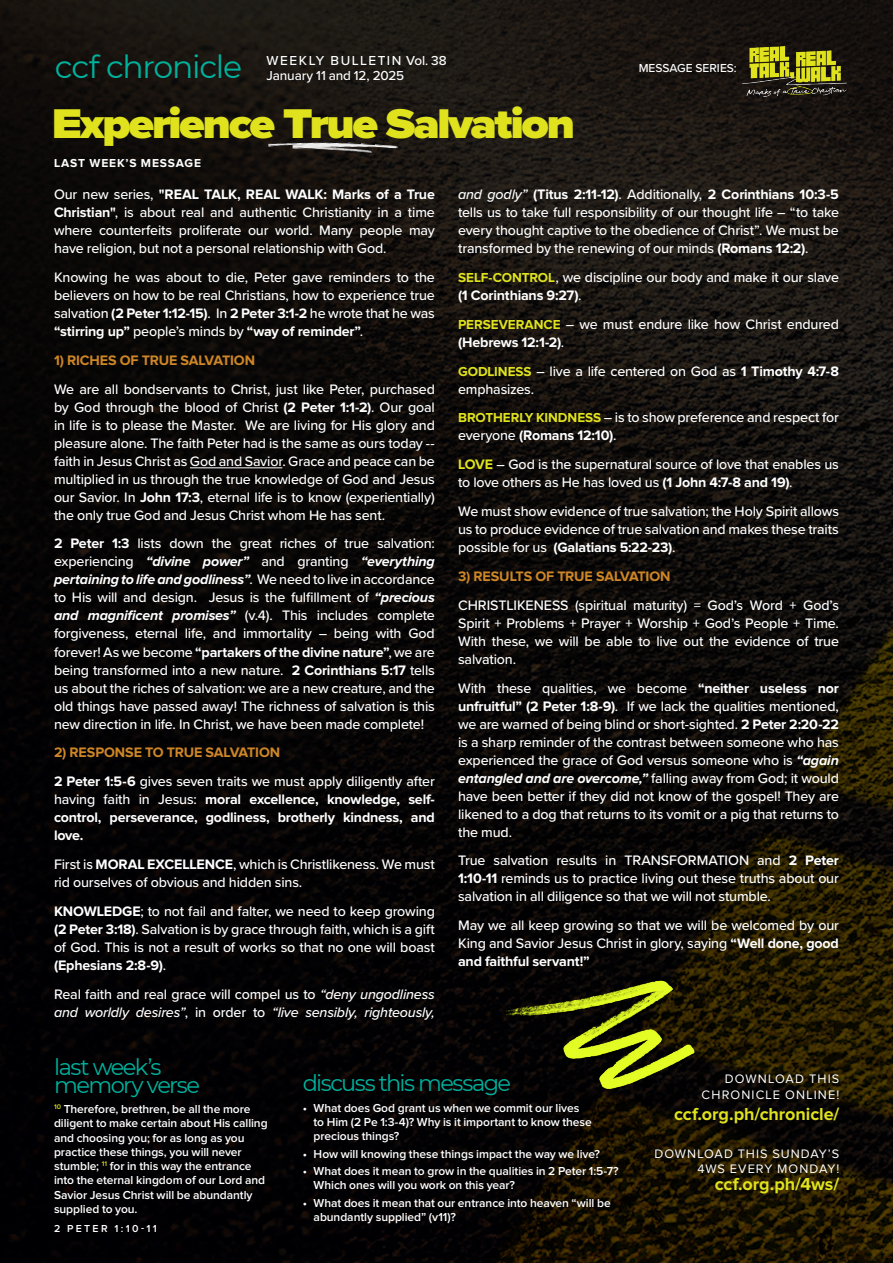
<style>
.page{position:relative;width:893px;height:1263px;background:#fff}
.page>*{position:absolute;margin:0;border:0;box-sizing:border-box;transform-origin:0 0}
.t1{font:900 43.05px "Proxima Nova Wide";letter-spacing:-.055em;color:#dfe21d}
.t2{font:31.5px "Montserrat";letter-spacing:-.04em;color:#00b29d}
.t3{font:22.5px/18px "Montserrat";letter-spacing:-.07em;color:#00b29d}
.Event_Description{font:700 18px "Proxima Nova";letter-spacing:-.005em;color:#dfe21d}
.t4{font:500 14.25px/18px "Proxima Nova";letter-spacing:-.015em;color:#fff;text-align:justify}
.t5{font:700 14.25px/18px "Proxima Nova";letter-spacing:-.015em;color:#fff;text-align:justify}
.t6{font:italic 500 14.25px/18px "Proxima Nova";letter-spacing:-.015em;color:#fff}
.t7{font:700 14.25px "Proxima Nova";letter-spacing:-.01em;color:#ce8626}
.t8{font:500 13.5px "Proxima Nova";letter-spacing:.11em;color:#fff}
.t9{font:500 13.5px "Proxima Nova";letter-spacing:-.005em;color:#fff}
.t10{font:12.75px/15.8px "Proxima Nova";letter-spacing:.08em;color:#fff;text-align:right}
.t11{font:600 12px/14.2px "Proxima Nova";letter-spacing:-.005em;color:#fff}
.t12{font:700 12px "Proxima Nova";letter-spacing:.075em;color:#fff}
.t13{font:500 12px "Proxima Nova";color:#fff}
.t14{font:600 10.5px "Proxima Nova";letter-spacing:.22em;color:#fff}
.s1{font-weight:700}
.s2{font-weight:700;font-style:italic}
.s3{font-weight:500}
.s4{font-style:normal}
.s5{font-style:italic}
.s6{font-weight:700;font-size:13.5px;color:#dfe21d}
.s7{font-weight:700;color:#dfe21d}
</style>
<div class="page">
<img style="left:0;top:0;width:893px;height:1263px">
<hr style="left:190px;top:467px;width:92px;height:1px;background:#fff">
<img style="left:742px;top:46px;width:104px;height:51px">
<img style="left:268px;top:136px;width:130px;height:20px">
<img style="left:496px;top:966px;width:210px;height:131px">
<p class="t2" style="left:55px;top:45px;width:189px">ccf chronicle</p>
<p class="t13" style="left:639px;top:59px;width:99px">MESSAGE SERIES:</p>
<p class="t8" style="left:267px;top:50px;width:182px">WEEKLY BULLETIN Vol. 38</p>
<p class="t9" style="left:267px;top:65px;width:139px">January 11 and 12, 2025</p>
<p class="t1" style="left:52px;top:91px;width:525px">Experience True Salvation</p>
<p class="t12" style="left:54px;top:158px;width:149px">LAST WEEK’S MESSAGE</p>
<p class="t4" style="left:54px;top:185px;width:382px">Our new series, <span class="s1">"REAL TALK, REAL WALK: Marks of a True Christian"</span>, is about real and authentic Christianity in a time where counterfeits proliferate our world. Many people may have religion, but not a personal relationship with God.</p>
<p class="t4" style="left:54px;top:268px;width:382px">Knowing he was about to die, Peter gave reminders to the believers on how to be real Christians, how to experience true salvation <span class="s1">(2 Peter 1:12-15)</span>. In <span class="s1">2 Peter 3:1-2</span> he wrote that he was <span class="s1">“stirring up”</span> people’s minds by <span class="s1">“way of reminder”</span>.</p>
<p class="t7" style="left:54px;top:354px;width:203px">1) RICHES OF TRUE SALVATION</p>
<p class="t4" style="left:54px;top:379px;width:382px">We are all bondservants to Christ, just like Peter, purchased by God through the blood of Christ <span class="s1">(2 Peter 1:1-2)</span>. Our goal in life is to please the Master. We are living for His glory and pleasure alone. The faith Peter had is the same as ours today -- faith in Jesus Christ as God and Savior. Grace and peace can be multiplied in us through the true knowledge of God and Jesus our Savior. In <span class="s1">John 17:3</span>, eternal life is to know (experientially) the only true God and Jesus Christ whom He has sent.</p>
<p class="t4" style="left:54px;top:534px;width:382px"><span class="s1">2 Peter 1:3</span> lists down the great riches of true salvation: experiencing <span class="s2">“divine power”</span> and granting <span class="s2">“everything pertaining to life and godliness”</span>. We need to live in accordance to His will and design. Jesus is the fulfillment of <span class="s2">“precious and magnificent promises”</span> (v.4). This includes complete forgiveness, eternal life, and immortality – being with God forever! As we become <span class="s1">“partakers of the divine nature”</span>, we are being transformed into a new nature. <span class="s1">2 Corinthians 5:17</span> tells us about the riches of salvation: we are a new creature, and the old things have passed away! The richness of salvation is this new direction in life. In Christ, we have been made complete!</p>
<p class="t7" style="left:54px;top:746px;width:228px">2) RESPONSE TO TRUE SALVATION</p>
<p class="t5" style="left:54px;top:773px;width:382px">2 Peter 1:5-6 <span class="s3">gives seven traits we must apply diligently after having faith in Jesus:</span> moral excellence, knowledge, self&shy;control, perseverance, godliness, brotherly kindness, and love.</p>
<p class="t4" style="left:54px;top:855px;width:382px">First is <span class="s1">MORAL EXCELLENCE</span>, which is Christlikeness. We must rid ourselves of obvious and hidden sins.</p>
<p class="t4" style="left:54px;top:901px;width:382px"><span class="s1">KNOWLEDGE</span>; to not fail and falter, we need to keep growing <span class="s1">(2 Peter 3:18)</span>. Salvation is by grace through faith, which is a gift of God. This is not a result of works so that no one will boast <span class="s1">(Ephesians 2:8-9)</span>.</p>
<p class="t6" style="left:54px;top:984px;width:382px"><span class="s4">Real faith and real grace will compel us to</span> “deny ungodliness and worldly desires”<span class="s4">, in order to</span> “live sensibly, righteously,</p>
<p class="t4" style="left:458px;top:185px;width:382px"><span class="s5">and godly”</span> <span class="s1">(Titus 2:11-12)</span>. Additionally, <span class="s1">2 Corinthians 10:3-5 </span>tells us to take full responsibility of our thought life – “to take every thought captive to the obedience of Christ”. We must be transformed by the renewing of our minds <span class="s1">(Romans 12:2)</span>.</p>
<p class="t4" style="left:458px;top:268px;width:382px"><span class="s6">SELF-CONTROL</span>, we discipline our body and make it our slave <span class="s1">(1 Corinthians 9:27)</span>.</p>
<p class="t4" style="left:458px;top:315px;width:382px"><span class="s6">PERSEVERANCE</span> – we must endure like how Christ endured <span class="s1">(Hebrews 12:1-2)</span>.</p>
<p class="t4" style="left:458px;top:361px;width:382px"><span class="s6">GODLINESS</span> – live a life centered on God as <span class="s1">1 Timothy 4:7-8 </span>emphasizes.</p>
<p class="t4" style="left:458px;top:408px;width:382px"><span class="s6">BROTHERLY KINDNESS</span> – is to show preference and respect for everyone <span class="s1">(Romans 12:10)</span>.</p>
<p class="t4" style="left:458px;top:455px;width:382px"><span class="s7">LOVE</span> – God is the supernatural source of love that enables us to love others as He has loved us <span class="s1">(1 John 4:7-8 and 19)</span>.</p>
<p class="t4" style="left:458px;top:502px;width:382px">We must show evidence of true salvation; the Holy Spirit allows us to produce evidence of true salvation and makes these traits possible for us <span class="s1">(Galatians 5:22-23)</span>.</p>
<p class="t7" style="left:458px;top:570px;width:214px">3) RESULTS OF TRUE SALVATION</p>
<p class="t4" style="left:458px;top:595px;width:382px">CHRISTLIKENESS (spiritual maturity) = God’s Word + God’s Spirit + Problems + Prayer + Worship + God’s People + Time.<br>With these, we will be able to live out the evidence of true salvation.</p>
<p class="t4" style="left:458px;top:678px;width:382px">With these qualities, we become <span class="s1">“neither useless nor unfruitful” (2 Peter 1:8-9)</span>. If we lack the qualities mentioned, we are warned of being blind or short-sighted. <span class="s1">2 Peter 2:20-22 </span>is a sharp reminder of the contrast between someone who has experienced the grace of God versus someone who is <span class="s2">“again entangled and are overcome,”</span> falling away from God; it would have been better if they did not know of the gospel! They are likened to a dog that returns to its vomit or a pig that returns to the mud.</p>
<p class="t4" style="left:458px;top:851px;width:382px">True salvation results in TRANSFORMATION and <span class="s1">2 Peter 1:10-11</span> reminds us to practice living out these truths about our salvation in all diligence so that we will not stumble.</p>
<p class="t4" style="left:458px;top:916px;width:382px">May we all keep growing so that we will be welcomed by our King and Savior Jesus Christ in glory, saying <span class="s1">“Well done, good and faithful servant!”</span></p>
<p class="t3" style="left:54px;top:1057px;width:147px">last week’s memory verse</p>
<p class="t11" style="left:54px;top:1102px;width:215px"><sup>10</sup> Therefore, brethren, be all the more diligent to make certain about His calling and choosing you; for as long as you practice these things, you will never stumble; <sup>11</sup> for in this way the entrance into the eternal kingdom of our Lord and Savior Jesus Christ will be abundantly supplied to you.</p>
<p class="t14" style="left:54px;top:1224px;width:104px">2 PETER 1:10-11</p>
<p class="t3" style="left:303px;top:1073px;width:210px">discuss this message</p>
<p class="t11" style="left:314px;top:1101px;width:280px;text-indent:-11px">• What does God grant us when we commit our lives to Him (2 Pe 1:3-4)? Why is it important to know these precious things?</p>
<p class="t11" style="left:303px;top:1147px;width:299px">• How will knowing these things impact the way we live?</p>
<p class="t11" style="left:314px;top:1164px;width:307px;text-indent:-11px">• What does it mean to grow in the qualities in 2 Peter 1:5-7?<br>Which ones will you work on this year?</p>
<p class="t11" style="left:314px;top:1196px;width:299px;text-indent:-11px">• What does it mean that our entrance into heaven “will be abundantly supplied” (v11)?</p>
<p class="t10" style="left:702px;top:1072px;width:139px">DOWNLOAD THIS<br>CHRONICLE ONLINE!</p>
<p class="Event_Description" style="left:674px;top:1106px;width:167px">ccf.org.ph/chronicle/</p>
<p class="t10" style="left:654px;top:1147px;width:186px">DOWNLOAD THIS SUNDAY’S</p>
<p class="t10" style="left:697px;top:1161px;width:143px">4WS EVERY MONDAY!</p>
<p class="Event_Description" style="left:715px;top:1176px;width:126px">ccf.org.ph/4ws/</p>
</div>
